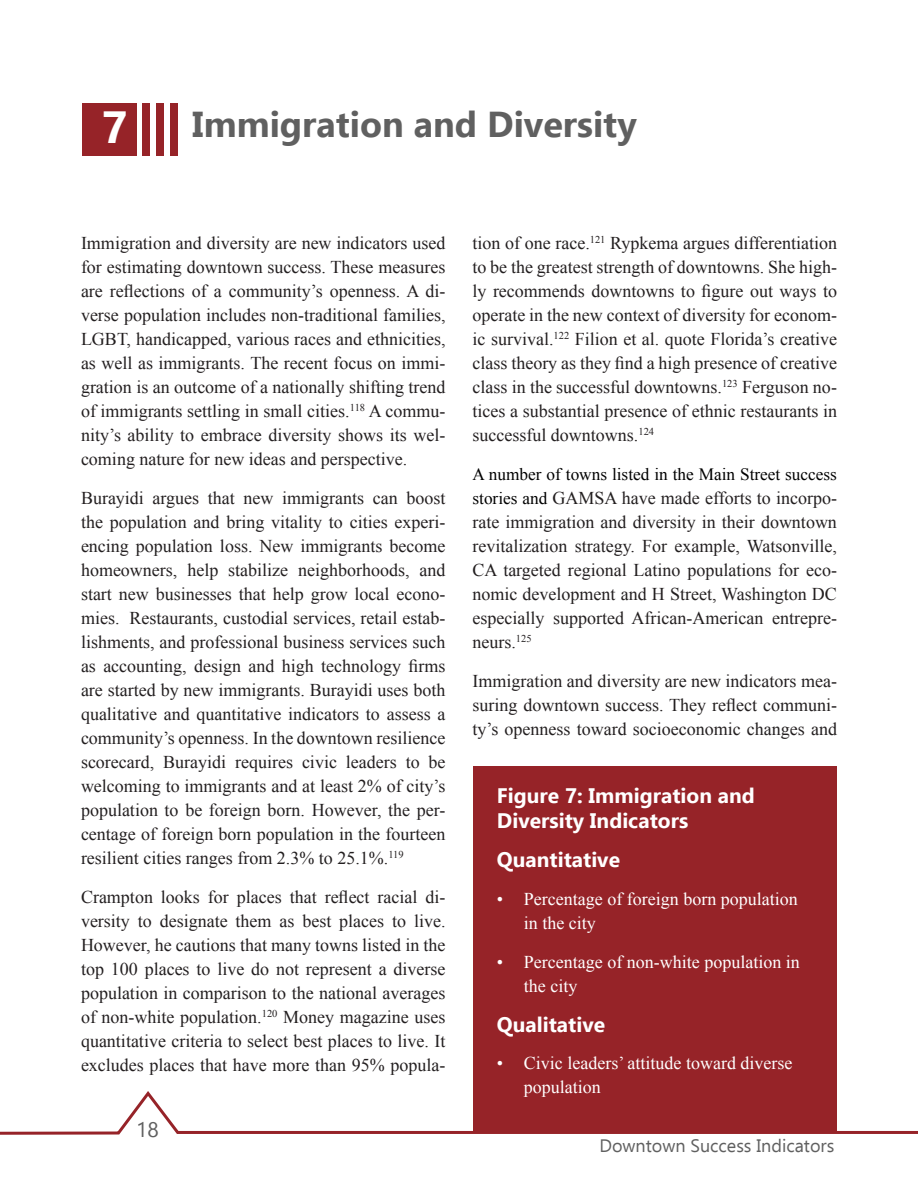
<style>
.page{position:relative;width:918px;height:1188px;background:#fff}
.page>*{position:absolute;margin:0;border:0;box-sizing:border-box;transform-origin:0 0}
.t1{font:700 45px "Ebrima";color:#fff}
.Heading1{font:700 36px "Ebrima";color:#606060}
.Box_Head{font:700 21px/25.2px "Ebrima";color:#fff}
.Heading1-2{font:21px "Ebrima";color:#606060}
.t2{font:18px/24px "Times New Roman";color:#231f20;text-align:justify}
.t3{font:18px/24px "Times New Roman";color:#fff}
.t4{font:18px "Ebrima";color:#606060}
.t5{font:17.25px "Times New Roman";color:#000}
.s1{font-size:17.25px;color:#000}
</style>
<div class="page">
<div style="left:82px;top:103px;width:54px;height:53px;background:#962328"></div>
<div style="left:142px;top:103px;width:8px;height:53px;background:#962328"></div>
<div style="left:156px;top:103px;width:8px;height:53px;background:#962328"></div>
<div style="left:170px;top:103px;width:8px;height:53px;background:#962328"></div>
<svg style="left:0;top:1091px;width:918px;height:44px"></svg>
<div style="left:473px;top:767px;width:364px;height:364px;background:#962328"></div>
<p class="t1" style="left:102px;top:94px;width:27px">7</p>
<p class="Heading1" style="left:192px;top:97px;width:446px">Immigration and Diversity</p>
<p class="t2" style="left:81px;top:230px;width:366px">Immigration and diversity are new indicators used for estimating downtown success. These measures are reflections of a community’s openness. A di&shy;verse population includes non-traditional families, LGBT, handicapped, various races and ethnicities, as well as immigrants. The recent focus on immi&shy;gration is an outcome of a nationally shifting trend of immigrants settling in small cities.<sup>118</sup> A commu&shy;nity’s ability to embrace diversity shows its wel&shy;coming nature for new ideas and perspective.</p>
<p class="t2" style="left:81px;top:485px;width:366px">Burayidi argues that new immigrants can boost the population and bring vitality to cities experi&shy;encing population loss. New immigrants become homeowners, help stabilize neighborhoods, and start new businesses that help grow local econo&shy;mies. Restaurants, custodial services, retail estab&shy;lishments, and professional business services such as accounting, design and high technology firms are started by new immigrants. Burayidi uses both qualitative and quantitative indicators to assess a community’s openness. In the downtown resilience scorecard, Burayidi requires civic leaders to be welcoming to immigrants and at least 2% of city’s population to be foreign born. However, the per&shy;centage of foreign born population in the fourteen resilient cities ranges from 2.3% to 25.1%.<sup>119</sup></p>
<p class="t2" style="left:81px;top:884px;width:366px">Crampton looks for places that reflect racial di&shy;versity to designate them as best places to live.<br>However, he cautions that many towns listed in the top 100 places to live do not represent a diverse population in comparison to the national averages of non-white population.<sup>120</sup> Money magazine uses quantitative criteria to select best places to live. It excludes places that have more than 95% popula-</p>
<p class="Heading1-2" style="left:136px;top:1115px;width:24px">18</p>
<p class="t2" style="left:472px;top:230px;width:366px">tion of one race.<sup>121</sup> Rypkema argues differentiation to be the greatest strength of downtowns. She high&shy;ly recommends downtowns to figure out ways to operate in the new context of diversity for econom&shy;ic survival.<sup>122</sup> Filion et al. quote Florida’s creative class theory as they find a high presence of creative class in the successful downtowns.<sup>123</sup> Ferguson no&shy;tices a substantial presence of ethnic restaurants in successful downtowns.<sup>124</sup></p>
<p class="t5" style="left:472px;top:462px;width:366px">A number of towns listed in the Main Street success</p>
<p class="t2" style="left:472px;top:485px;width:366px"><span class="s1">stories and</span> GAMSA have made efforts to incorpo&shy;rate immigration and diversity in their downtown revitalization strategy. For example, Watsonville, CA targeted regional Latino populations for eco&shy;nomic development and H Street, Washington DC especially supported African-American entrepre&shy;neurs.<sup>125</sup></p>
<p class="t2" style="left:472px;top:668px;width:366px">Immigration and diversity are new indicators mea&shy;suring downtown success. They reflect communi&shy;ty’s openness toward socioeconomic changes and</p>
<p class="Box_Head" style="left:497px;top:784px;width:259px">Figure 7: Immigration and<br>Diversity Indicators</p>
<p class="Box_Head" style="left:497px;top:848px;width:125px">Quantitative</p>
<p class="t3" style="left:524px;top:886px;width:275px;text-indent:-27px">• Percentage of foreign born population in the city</p>
<p class="t3" style="left:524px;top:949px;width:277px;text-indent:-27px">• Percentage of non-white population in the city</p>
<p class="Box_Head" style="left:497px;top:1013px;width:110px">Qualitative</p>
<p class="t3" style="left:524px;top:1051px;width:270px;text-indent:-27px">• Civic leaders’ attitude toward diverse population</p>
<p class="t4" style="left:599px;top:1132px;width:237px">Downtown Success Indicators</p>
</div>
